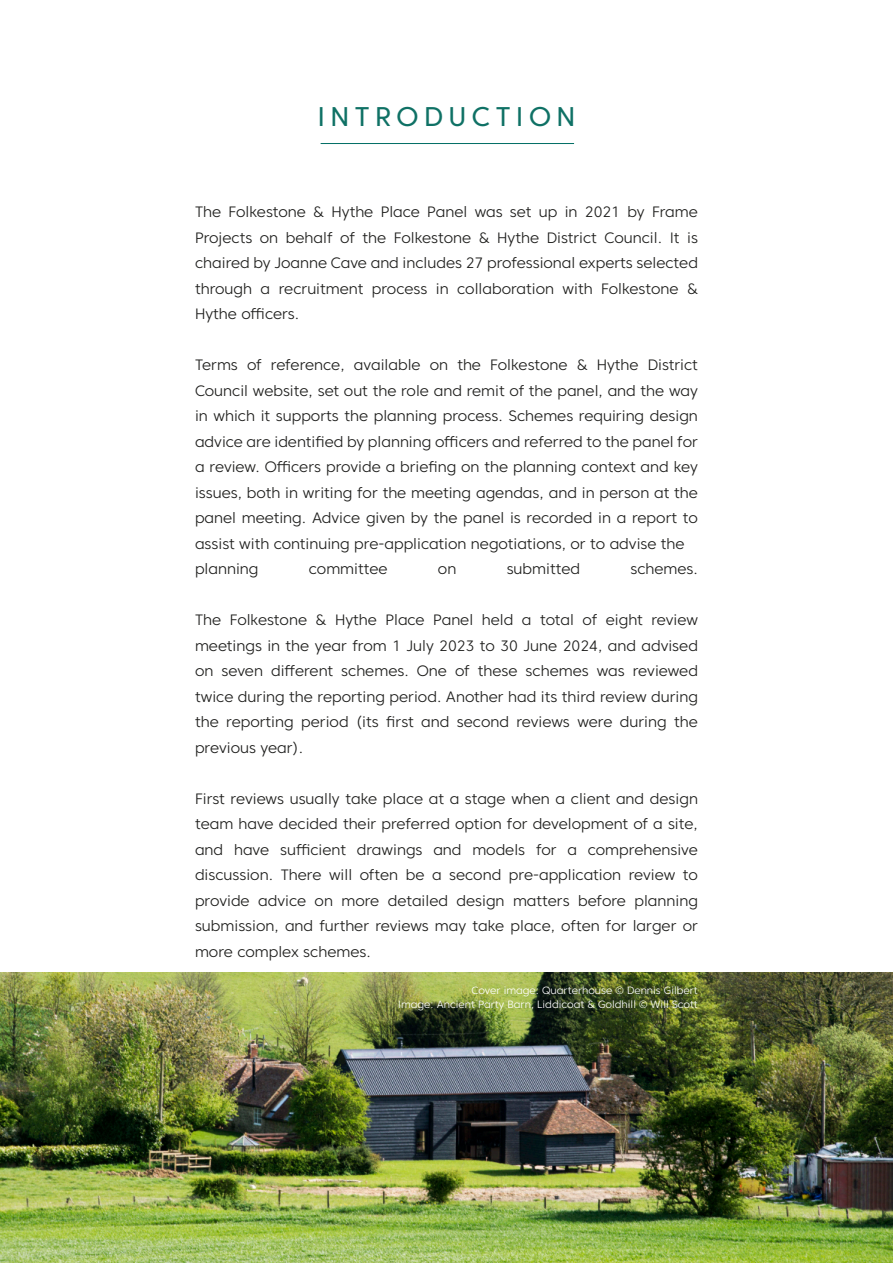
<style>
.page{position:relative;width:893px;height:1263px;background:#fff}
.page>*{position:absolute;margin:0;border:0;box-sizing:border-box;transform-origin:0 0}
.t1{font:27px "Core Sans C 45";letter-spacing:.2em;color:#0f7165}
.t2{font:300 15px "Core Sans C 35";color:#1d1d1b}
.t3{font:300 10.5px "Core Sans C 35";color:#fff}
</style>
<div class="page">
<img style="left:0;top:973px;width:893px;height:290px">
<hr style="left:321px;top:143px;width:253px;height:1px;background:#006e64">
<p class="t1" style="left:318px;top:107px;width:259px">INTRODUCTION</p>
<p class="t2" style="left:195px;top:206px;width:504px">The Folkestone &amp; Hythe Place Panel was set up in 2021 by Frame</p>
<p class="t2" style="left:195px;top:232px;width:504px">Projects on behalf of the Folkestone &amp; Hythe District Council. It is</p>
<p class="t2" style="left:195px;top:257px;width:504px">chaired by Joanne Cave and includes 27 professional experts selected</p>
<p class="t2" style="left:195px;top:283px;width:504px">through a recruitment process in collaboration with Folkestone &amp;</p>
<p class="t2" style="left:195px;top:308px;width:106px">Hythe officers.</p>
<p class="t2" style="left:195px;top:359px;width:504px">Terms of reference, available on the Folkestone &amp; Hythe District</p>
<p class="t2" style="left:195px;top:385px;width:504px">Council website, set out the role and remit of the panel, and the way</p>
<p class="t2" style="left:195px;top:410px;width:504px">in which it supports the planning process. Schemes requiring design</p>
<p class="t2" style="left:195px;top:436px;width:504px">advice are identified by planning officers and referred to the panel for</p>
<p class="t2" style="left:195px;top:461px;width:504px">a review. Officers provide a briefing on the planning context and key</p>
<p class="t2" style="left:195px;top:487px;width:504px">issues, both in writing for the meeting agendas, and in person at the</p>
<p class="t2" style="left:195px;top:512px;width:504px">panel meeting. Advice given by the panel is recorded in a report to</p>
<p class="t2" style="left:195px;top:538px;width:491px">assist with continuing pre-application negotiations, or to advise the</p>
<p class="t2" style="left:195px;top:563px;width:65px">planning</p>
<p class="t2" style="left:309px;top:563px;width:80px">committee</p>
<p class="t2" style="left:438px;top:563px;width:20px">on</p>
<p class="t2" style="left:507px;top:563px;width:75px">submitted</p>
<p class="t2" style="left:630px;top:563px;width:69px">schemes.</p>
<p class="t2" style="left:195px;top:614px;width:504px">The Folkestone &amp; Hythe Place Panel held a total of eight review</p>
<p class="t2" style="left:195px;top:640px;width:504px">meetings in the year from 1 July 2023 to 30 June 2024, and advised</p>
<p class="t2" style="left:195px;top:665px;width:504px">on seven different schemes. One of these schemes was reviewed</p>
<p class="t2" style="left:195px;top:691px;width:504px">twice during the reporting period. Another had its third review during</p>
<p class="t2" style="left:195px;top:716px;width:504px">the reporting period (its first and second reviews were during the</p>
<p class="t2" style="left:195px;top:742px;width:110px">previous year).</p>
<p class="t2" style="left:195px;top:793px;width:504px">First reviews usually take place at a stage when a client and design</p>
<p class="t2" style="left:195px;top:818px;width:504px">team have decided their preferred option for development of a site,</p>
<p class="t2" style="left:195px;top:844px;width:504px">and have sufficient drawings and models for a comprehensive</p>
<p class="t2" style="left:195px;top:869px;width:504px">discussion. There will often be a second pre-application review to</p>
<p class="t2" style="left:195px;top:895px;width:504px">provide advice on more detailed design matters before planning</p>
<p class="t2" style="left:195px;top:920px;width:504px">submission, and further reviews may take place, often for larger or</p>
<p class="t2" style="left:195px;top:946px;width:177px">more complex schemes.</p>
<p class="t3" style="left:471px;top:986px;width:228px">Cover image: Quarterhouse © Dennis Gilbert</p>
<p class="t3" style="left:398px;top:1000px;width:301px">Image: Ancient Party Barn, Liddicoat &amp; Goldhill © Will Scott</p>
</div>
